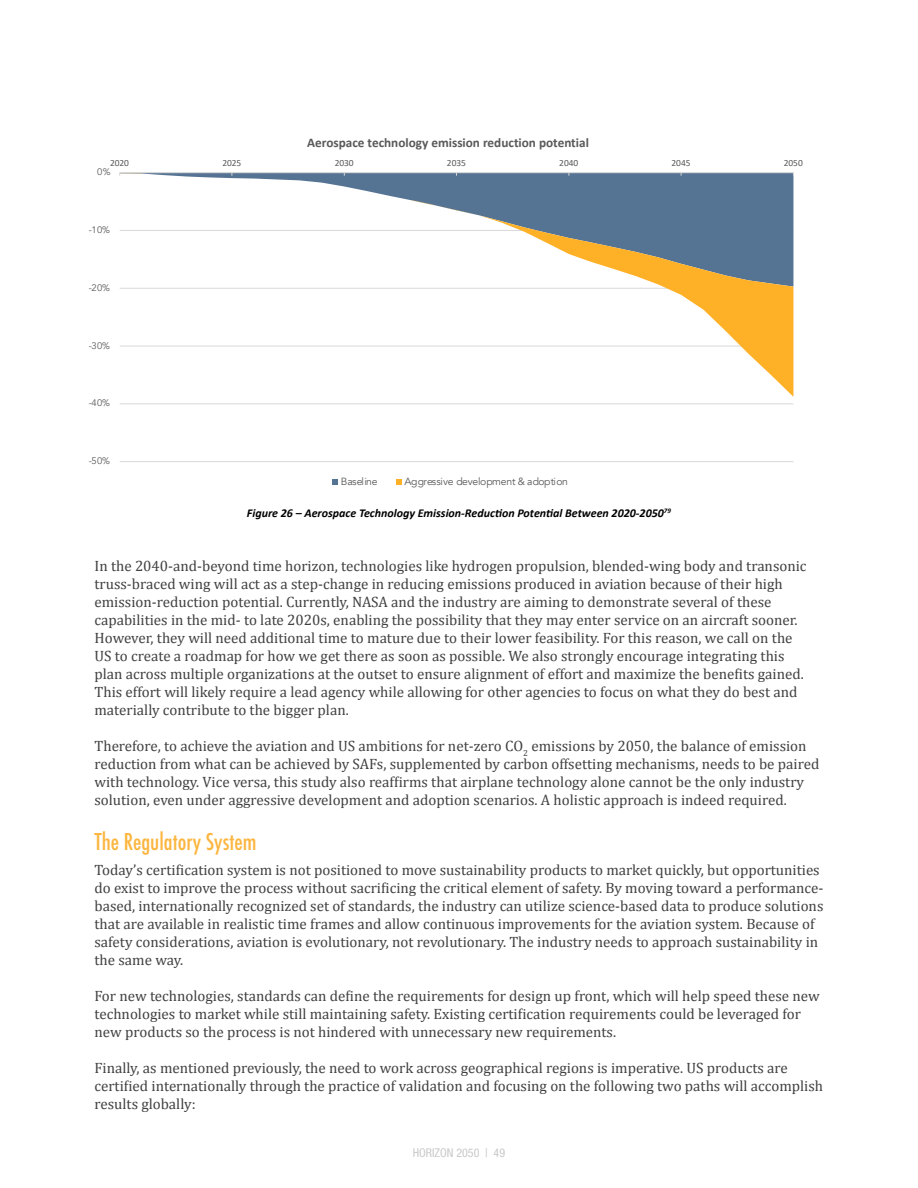
<style>
.page{position:relative;width:918px;height:1188px;background:#fff}
.page>*{position:absolute;margin:0;border:0;box-sizing:border-box;transform-origin:0 0}
.t1{font:500 condensed 22.5px "Futura";color:#fcb63f}
.t2{font:15px/18px "Cambria";color:#414042}
.t3{font:700 13.2px "Calibri";color:#595959}
.t4{font:italic 700 12px "Calibri";color:#000}
.t5{font:condensed 12px "Helvetica Neue LT Com";color:#c7c8ca}
.t6{font:10.35px "Avenir";letter-spacing:-.03em;color:#595959}
.t7{font:10.35px "Avenir";letter-spacing:-.01em;color:#595959}
.t8{font:9.45px "Calibri";letter-spacing:-.005em;color:#595959}
.t9{font:9.45px "Avenir";letter-spacing:.045em;color:#595959}
</style>
<div class="page">
<hr style="left:120px;top:461px;width:673px;height:1px;background:#d9d9d9">
<hr style="left:120px;top:404px;width:673px;height:1px;background:#d9d9d9">
<svg style="left:120px;top:173px;width:673px;height:224px"></svg>
<hr style="left:120px;top:172px;width:673px;height:1px;background:#d9d9d9">
<svg style="left:332px;top:479px;width:6px;height:6px"></svg>
<svg style="left:396px;top:479px;width:6px;height:6px"></svg>
<p class="t3" style="left:307px;top:133px;width:283px">Aerospace technology emission reduction potential</p>
<p class="t8" style="left:110px;top:156px;width:20px">2020</p>
<p class="t8" style="left:222px;top:156px;width:20px">2025</p>
<p class="t8" style="left:335px;top:156px;width:20px">2030</p>
<p class="t8" style="left:447px;top:156px;width:20px">2035</p>
<p class="t8" style="left:559px;top:156px;width:20px">2040</p>
<p class="t8" style="left:672px;top:156px;width:20px">2045</p>
<p class="t8" style="left:784px;top:156px;width:20px">2050</p>
<p class="t9" style="left:97px;top:166px;width:15px">0%</p>
<p class="t9" style="left:89px;top:224px;width:23px">-10%</p>
<p class="t9" style="left:89px;top:282px;width:23px">-20%</p>
<p class="t9" style="left:89px;top:340px;width:23px">-30%</p>
<p class="t9" style="left:89px;top:397px;width:23px">-40%</p>
<p class="t9" style="left:89px;top:455px;width:23px">-50%</p>
<p class="t7" style="left:341px;top:475px;width:38px">Baseline</p>
<p class="t6" style="left:405px;top:475px;width:165px">Aggressive development &amp; adoption</p>
<p class="t4" style="left:247px;top:505px;width:426px">Figure 26 – Aerospace Technology Emission-Reduction Potential Between 2020-2050<sup>79</sup></p>
<p class="t2" style="left:94px;top:557px;width:714px">In the 2040-and-beyond time horizon, technologies like hydrogen propulsion, blended-wing body and transonic truss-braced wing will act as a step-change in reducing emissions produced in aviation because of their high emission-reduction potential. Currently, NASA and the industry are aiming to demonstrate several of these capabilities in the mid- to late 2020s, enabling the possibility that they may enter service on an aircraft sooner.<br>However, they will need additional time to mature due to their lower feasibility. For this reason, we call on the US to create a roadmap for how we get there as soon as possible. We also strongly encourage integrating this plan across multiple organizations at the outset to ensure alignment of effort and maximize the benefits gained.<br>This effort will likely require a lead agency while allowing for other agencies to focus on what they do best and materially contribute to the bigger plan.</p>
<p class="t2" style="left:94px;top:737px;width:726px">Therefore, to achieve the aviation and US ambitions for net-zero CO<sub>2</sub> emissions by 2050, the balance of emission reduction from what can be achieved by SAFs, supplemented by carbon offsetting mechanisms, needs to be paired with technology. Vice versa, this study also reaffirms that airplane technology alone cannot be the only industry solution, even under aggressive development and adoption scenarios. A holistic approach is indeed required.</p>
<h1 class="t1" style="left:94px;top:828px;width:163px">The Regulatory System</h1>
<p class="t2" style="left:94px;top:861px;width:731px">Today’s certification system is not positioned to move sustainability products to market quickly, but opportunities do exist to improve the process without sacrificing the critical element of safety. By moving toward a performance&shy;based, internationally recognized set of standards, the industry can utilize science-based data to produce solutions that are available in realistic time frames and allow continuous improvements for the aviation system. Because of safety considerations, aviation is evolutionary, not revolutionary. The industry needs to approach sustainability in the same way.</p>
<p class="t2" style="left:94px;top:987px;width:727px">For new technologies, standards can define the requirements for design up front, which will help speed these new technologies to market while still maintaining safety. Existing certification requirements could be leveraged for new products so the process is not hindered with unnecessary new requirements.</p>
<p class="t2" style="left:94px;top:1059px;width:730px">Finally, as mentioned previously, the need to work across geographical regions is imperative. US products are certified internationally through the practice of validation and focusing on the following two paths will accomplish results globally:</p>
<p class="t5" style="left:413px;top:1145px;width:94px">HORIZON 2050 | 49</p>
</div>
